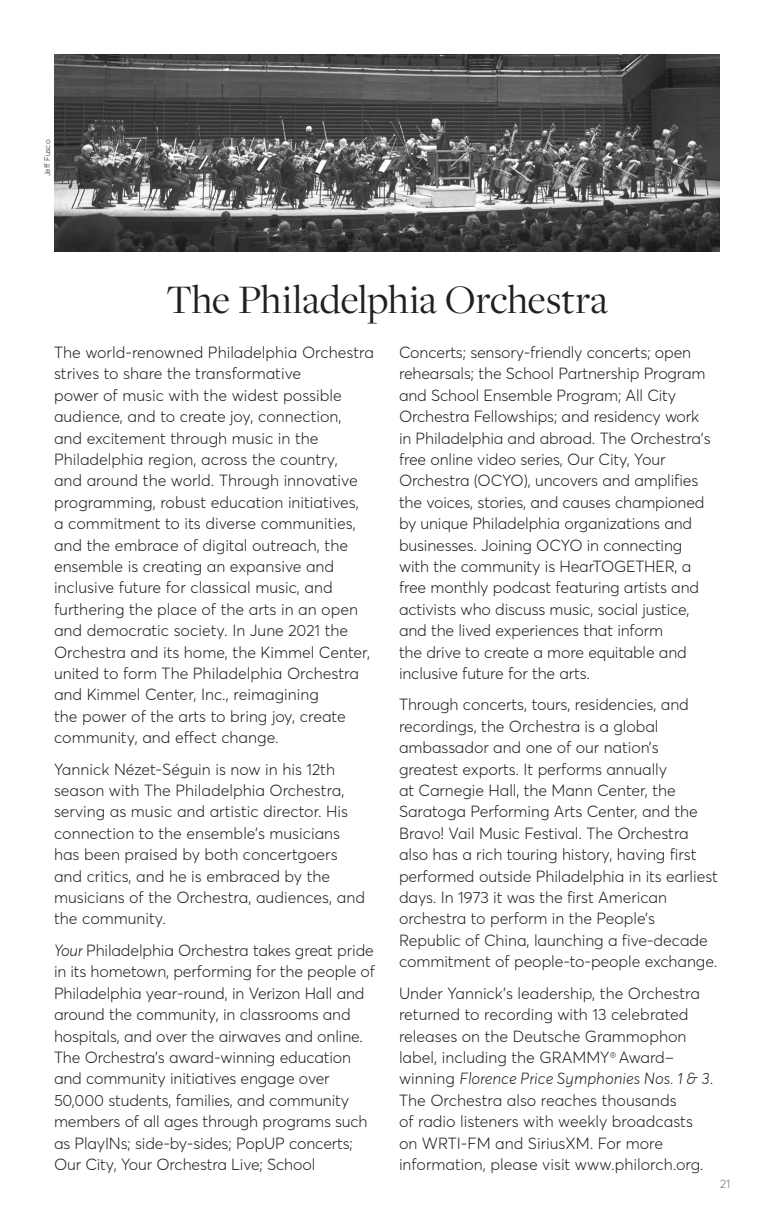
<style>
.page{position:relative;width:774px;height:1224px;background:#fff}
.page>*{position:absolute;margin:0;border:0;box-sizing:border-box;transform-origin:0 0}
.Headline{font:42px "Freight Disp Pro";color:#231f20}
.t1{font:300 16px/21.4px "Averta Std";letter-spacing:-.005em;color:#231f20}
.t2{font:300 12px "Averta Std";color:#717275}
.t3{font:300 8px "Averta Std";color:#231f20}
.s1{font-style:italic}
</style>
<div class="page">
<img style="left:54px;top:54px;width:666px;height:198px">
<p class="t3" style="left:42px;top:176px;width:38px;rotate:-90deg">Jeff Fusco</p>
<p class="Headline" style="left:166px;top:272px;width:443px">The Philadelphia Orchestra</p>
<p class="t1" style="left:54px;top:342px;width:321px">The world-renowned Philadelphia Orchestra strives to share the transformative<br>power of music with the widest possible audience, and to create joy, connection,<br>and excitement through music in the Philadelphia region, across the country,<br>and around the world. Through innovative programming, robust education initiatives,<br>a commitment to its diverse communities, and the embrace of digital outreach, the ensemble is creating an expansive and inclusive future for classical music, and furthering the place of the arts in an open and democratic society. In June 2021 the Orchestra and its home, the Kimmel Center, united to form The Philadelphia Orchestra and Kimmel Center, Inc., reimagining<br>the power of the arts to bring joy, create community, and effect change.</p>
<p class="t1" style="left:54px;top:758px;width:313px">Yannick Nézet-Séguin is now in his 12th season with The Philadelphia Orchestra, serving as music and artistic director. His connection to the ensemble’s musicians has been praised by both concertgoers and critics, and he is embraced by the musicians of the Orchestra, audiences, and the community.</p>
<p class="t1" style="left:54px;top:940px;width:322px"><span class="s1">Your</span> Philadelphia Orchestra takes great pride in its hometown, performing for the people of Philadelphia year-round, in Verizon Hall and around the community, in classrooms and hospitals, and over the airwaves and online.<br>The Orchestra’s award-winning education and community initiatives engage over 50,000 students, families, and community members of all ages through programs such as PlayINs; side-by-sides; PopUP concerts; Our City, Your Orchestra Live; School</p>
<p class="t1" style="left:399px;top:342px;width:313px">Concerts; sensory-friendly concerts; open rehearsals; the School Partnership Program and School Ensemble Program; All City Orchestra Fellowships; and residency work in Philadelphia and abroad. The Orchestra’s free online video series, Our City, Your Orchestra (OCYO), uncovers and amplifies the voices, stories, and causes championed by unique Philadelphia organizations and businesses. Joining OCYO in connecting with the community is HearTOGETHER, a free monthly podcast featuring artists and activists who discuss music, social justice, and the lived experiences that inform<br>the drive to create a more equitable and inclusive future for the arts.</p>
<p class="t1" style="left:399px;top:694px;width:321px">Through concerts, tours, residencies, and recordings, the Orchestra is a global ambassador and one of our nation’s greatest exports. It performs annually<br>at Carnegie Hall, the Mann Center, the Saratoga Performing Arts Center, and the Bravo! Vail Music Festival. The Orchestra also has a rich touring history, having first performed outside Philadelphia in its earliest days. In 1973 it was the first American orchestra to perform in the People’s Republic of China, launching a five-decade commitment of people-to-people exchange.</p>
<p class="t1" style="left:399px;top:982px;width:316px">Under Yannick’s leadership, the Orchestra returned to recording with 13 celebrated releases on the Deutsche Grammophon label, including the GRAMMY<sup>®</sup> Award– winning <span class="s1">Florence Price Symphonies Nos. 1 &amp; 3</span>.<br>The Orchestra also reaches thousands<br>of radio listeners with weekly broadcasts on WRTI-FM and SiriusXM. For more information, please visit www.philorch.org.</p>
<p class="t2" style="left:720px;top:1176px;width:12px">21</p>
</div>
